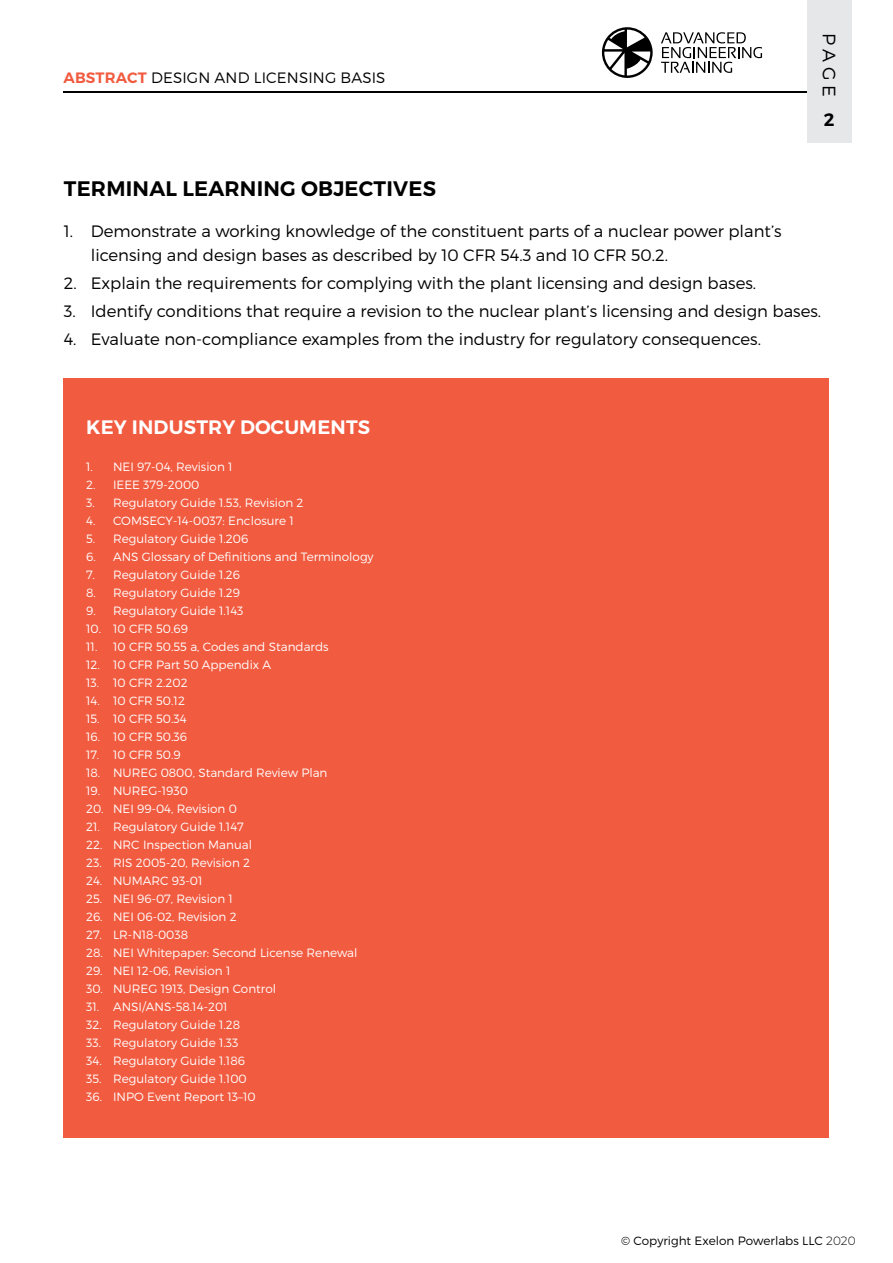
<style>
.page{position:relative;width:893px;height:1263px;background:#fff}
.page>*{position:absolute;margin:0;border:0;box-sizing:border-box;transform-origin:0 0}
.t1{font:600 21px "Montserrat";letter-spacing:.01em;color:#000}
.t2{font:600 19.5px "Montserrat";letter-spacing:.01em;color:#fff}
.t3{font:300 18px "Montserrat";color:#000}
.t4{font:600 18px "Montserrat";color:#000}
.t5{font:300 16.5px/24px "Montserrat";color:#000}
.t6{font:300 15px "Montserrat";letter-spacing:.01em;color:#000}
.t7{font:300 12px "Montserrat";color:#fff}
.t8{font:300 12px "Montserrat";color:#000}
.s1{font-weight:600;color:#f15b40}
</style>
<div class="page">
<hr style="left:64px;top:91px;width:765px;height:2px;background:#000101">
<div style="left:807px;top:0;width:44px;height:143px;background:#e6e7e8"></div>
<svg style="left:602px;top:27px;width:51px;height:51px"></svg>
<svg style="left:661px;top:32px;width:101px;height:41px"></svg>
<div style="left:64px;top:378px;width:765px;height:760px;background:#f15b40"></div>
<p class="t6" style="left:63px;top:69px;width:324px"><span class="s1">ABSTRACT</span> DESIGN AND LICENSING BASIS</p>
<h1 class="t1" style="left:64px;top:175px;width:374px">TERMINAL LEARNING OBJECTIVES</h1>
<h3 class="t3" style="left:840px;top:33px;width:65px;rotate:90deg">PAGE</h3>
<h3 class="t4" style="left:824px;top:108px;width:12px">2</h3>
<h3 class="t5" style="left:91px;top:218px;width:692px;text-indent:-27px">1. Demonstrate a working knowledge of the constituent parts of a nuclear power plant’s licensing and design bases as described by 10 CFR 54.3 and 10 CFR 50.2.</h3>
<h3 class="t5" style="left:64px;top:271px;width:694px">2. Explain the requirements for complying with the plant licensing and design bases.</h3>
<h3 class="t5" style="left:64px;top:299px;width:759px">3. Identify conditions that require a revision to the nuclear plant’s licensing and design bases.</h3>
<h3 class="t5" style="left:64px;top:327px;width:699px">4. Evaluate non-compliance examples from the industry for regulatory consequences.</h3>
<h2 class="t2" style="left:86px;top:415px;width:286px">KEY INDUSTRY DOCUMENTS</h2>
<p class="t7" style="left:86px;top:459px;width:148px">1. NEI 97-04, Revision 1</p>
<p class="t7" style="left:86px;top:477px;width:115px">2. IEEE 379-2000</p>
<p class="t7" style="left:86px;top:495px;width:219px">3. Regulatory Guide 1.53, Revision 2</p>
<p class="t7" style="left:86px;top:513px;width:209px">4. COMSECY-14-0037: Enclosure 1</p>
<p class="t7" style="left:86px;top:531px;width:164px">5. Regulatory Guide 1.206</p>
<p class="t7" style="left:86px;top:549px;width:289px">6. ANS Glossary of Definitions and Terminology</p>
<p class="t7" style="left:86px;top:567px;width:156px">7. Regulatory Guide 1.26</p>
<p class="t7" style="left:86px;top:585px;width:156px">8. Regulatory Guide 1.29</p>
<p class="t7" style="left:86px;top:603px;width:159px">9. Regulatory Guide 1.143</p>
<p class="t7" style="left:86px;top:621px;width:103px">10. 10 CFR 50.69</p>
<p class="t7" style="left:86px;top:639px;width:244px">11. 10 CFR 50.55 a, Codes and Standards</p>
<p class="t7" style="left:86px;top:657px;width:187px">12. 10 CFR Part 50 Appendix A</p>
<p class="t7" style="left:86px;top:675px;width:103px">13. 10 CFR 2.202</p>
<p class="t7" style="left:86px;top:693px;width:100px">14. 10 CFR 50.12</p>
<p class="t7" style="left:86px;top:711px;width:102px">15. 10 CFR 50.34</p>
<p class="t7" style="left:86px;top:729px;width:103px">16. 10 CFR 50.36</p>
<p class="t7" style="left:86px;top:747px;width:96px">17. 10 CFR 50.9</p>
<p class="t7" style="left:86px;top:765px;width:243px">18. NUREG 0800, Standard Review Plan</p>
<p class="t7" style="left:86px;top:783px;width:103px">19. NUREG-1930</p>
<p class="t7" style="left:86px;top:801px;width:152px">20. NEI 99-04, Revision 0</p>
<p class="t7" style="left:86px;top:819px;width:159px">21. Regulatory Guide 1.147</p>
<p class="t7" style="left:86px;top:837px;width:167px">22. NRC Inspection Manual</p>
<p class="t7" style="left:86px;top:855px;width:166px">23. RIS 2005-20, Revision 2</p>
<p class="t7" style="left:86px;top:873px;width:118px">24. NUMARC 93-01</p>
<p class="t7" style="left:86px;top:891px;width:148px">25. NEI 96-07, Revision 1</p>
<p class="t7" style="left:86px;top:909px;width:152px">26. NEI 06-02, Revision 2</p>
<p class="t7" style="left:86px;top:927px;width:104px">27. LR-N18-0038</p>
<p class="t7" style="left:86px;top:945px;width:273px">28. NEI Whitepaper: Second License Renewal</p>
<p class="t7" style="left:86px;top:963px;width:146px">29. NEI 12-06, Revision 1</p>
<p class="t7" style="left:86px;top:981px;width:192px">30. NUREG 1913, Design Control</p>
<p class="t7" style="left:86px;top:999px;width:143px">31. ANSI/ANS-58.14-201</p>
<p class="t7" style="left:86px;top:1017px;width:156px">32. Regulatory Guide 1.28</p>
<p class="t7" style="left:86px;top:1035px;width:154px">33. Regulatory Guide 1.33</p>
<p class="t7" style="left:86px;top:1053px;width:160px">34. Regulatory Guide 1.186</p>
<p class="t7" style="left:86px;top:1071px;width:162px">35. Regulatory Guide 1.100</p>
<p class="t7" style="left:86px;top:1089px;width:171px">36. INPO Event Report 13–10</p>
<p class="t8" style="left:621px;top:1233px;width:236px">© Copyright Exelon Powerlabs LLC 2020</p>
</div>
